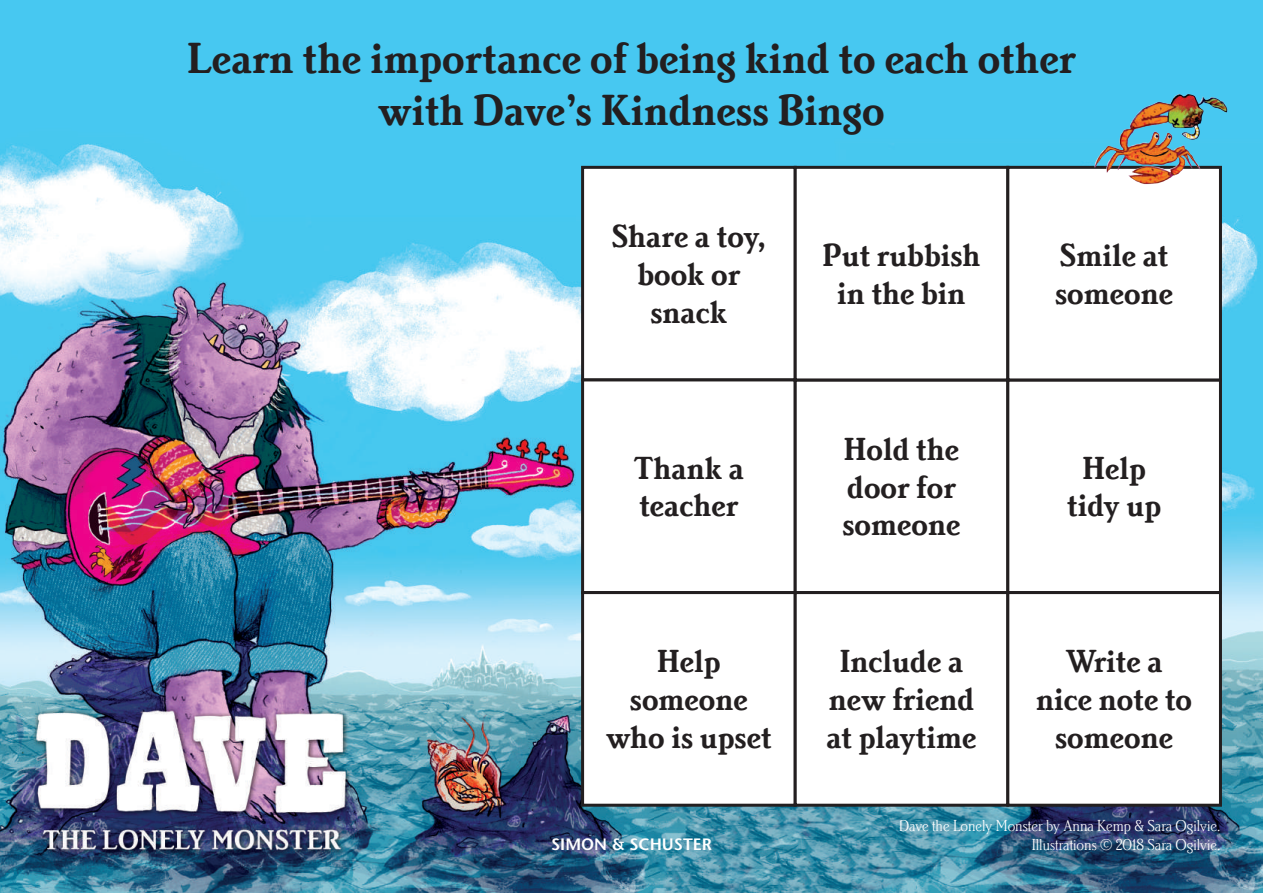
<style>
.page{position:relative;width:1263px;height:893px;background:#fff}
.page>*{position:absolute;margin:0;border:0;box-sizing:border-box;transform-origin:0 0}
.t1{font:700 45px/51.8px "Brighton Com";color:#231f20;text-align:center}
.t2{font:700 33px/38px "Brighton Com";color:#231f20;text-align:center}
.t3{font:300 16.5px/18.9px "Brighton Com";color:#fff;text-align:right}
.t4{font:600 16.5px "Stone Sans";color:#fff}
</style>
<div class="page">
<img style="left:0;top:0;width:1263px;height:893px">
<div style="left:583px;top:167px;width:212px;height:213px;background:#fff"></div>
<div style="left:581px;top:166px;width:216px;height:215px;border:3px solid #231f20"></div>
<div style="left:583px;top:380px;width:212px;height:213px;background:#fff"></div>
<div style="left:581px;top:378px;width:216px;height:216px;border:3px solid #231f20"></div>
<div style="left:795px;top:380px;width:213px;height:213px;background:#fff"></div>
<div style="left:794px;top:378px;width:215px;height:216px;border:3px solid #231f20"></div>
<div style="left:1008px;top:380px;width:212px;height:213px;background:#fff"></div>
<div style="left:1006px;top:378px;width:216px;height:216px;border:3px solid #231f20"></div>
<div style="left:583px;top:593px;width:212px;height:212px;background:#fff"></div>
<div style="left:581px;top:591px;width:216px;height:216px;border:3px solid #231f20"></div>
<div style="left:795px;top:593px;width:213px;height:212px;background:#fff"></div>
<div style="left:794px;top:591px;width:215px;height:216px;border:3px solid #231f20"></div>
<div style="left:1008px;top:593px;width:212px;height:212px;background:#fff"></div>
<div style="left:1006px;top:591px;width:216px;height:216px;border:3px solid #231f20"></div>
<div style="left:795px;top:167px;width:213px;height:213px;background:#fff"></div>
<div style="left:794px;top:166px;width:215px;height:215px;border:3px solid #231f20"></div>
<div style="left:1008px;top:167px;width:212px;height:213px;background:#fff"></div>
<div style="left:1006px;top:166px;width:216px;height:215px;border:3px solid #231f20"></div>
<img style="left:1070px;top:66px;width:186px;height:139px">
<h1 class="t1" style="left:187px;top:31px;width:890px">Learn the importance of being kind to each other with Dave’s Kindness Bingo</h1>
<p class="t2" style="left:612px;top:216px;width:156px">Share a toy, book or snack</p>
<p class="t2" style="left:634px;top:448px;width:112px;text-align:left">Thank a teacher</p>
<p class="t2" style="left:822px;top:235px;width:160px">Put rubbish in the bin</p>
<p class="t2" style="left:1055px;top:235px;width:120px;text-align:left">Smile at someone</p>
<p class="t2" style="left:842px;top:429px;width:120px;text-align:left">Hold the door for someone</p>
<p class="t2" style="left:1067px;top:448px;width:96px">Help tidy up</p>
<p class="t2" style="left:606px;top:642px;width:167px">Help someone who is upset</p>
<p class="t2" style="left:826px;top:642px;width:152px">Include a new friend at playtime</p>
<p class="t2" style="left:1036px;top:642px;width:157px">Write a nice note to someone</p>
<p class="t4" style="left:551px;top:835px;width:162px">SIMON &amp; SCHUSTER</p>
<p class="t3" style="left:899px;top:817px;width:323px">Dave the Lonely Monster by Anna Kemp &amp; Sara Ogilvie.<br>Illustrations © 2018 Sara Ogilvie.</p>
</div>
